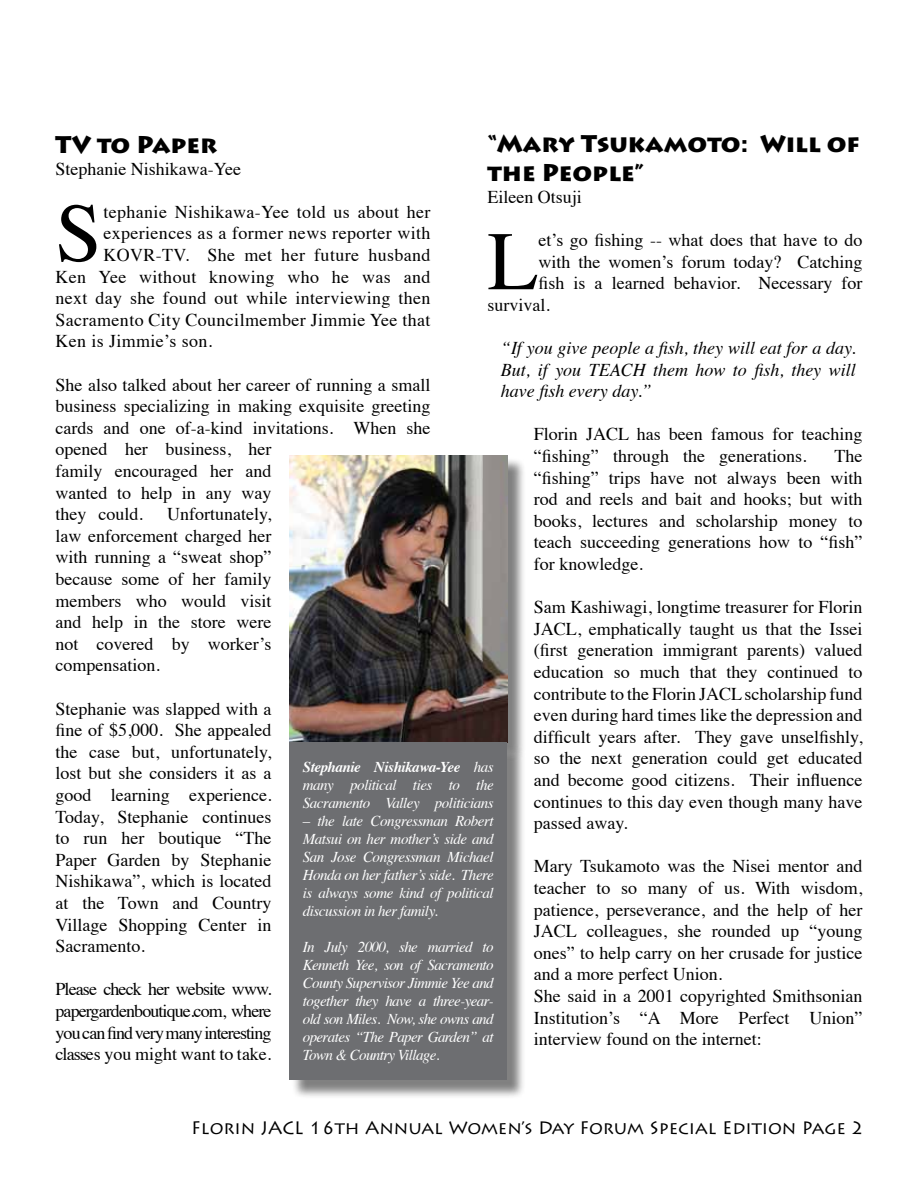
<style>
.page{position:relative;width:918px;height:1188px;background:#fff}
.page>*{position:absolute;margin:0;border:0;box-sizing:border-box;transform-origin:0 0}
.t1{font:83.25px "Times";color:#000}
.t2{font:900 24px/28.8px "Lithos Pro";color:#000}
.t3{font:18px/21.6px "Times";color:#000;text-align:justify}
.t4{font:18px "Times";letter-spacing:.02em;color:#000}
.t5{font:italic 18px/21.6px "Times";color:#000;text-align:justify}
.t6{font:18px "Lithos Pro";color:#000}
.t7{font:italic 15px/18px "Times";letter-spacing:-.03em;color:#fff;text-align:justify}
.s1{font-weight:700}
</style>
<div class="page">
<div style="left:292px;top:457px;width:234px;height:304px;background:#000;opacity:.5"></div>
<img style="left:289px;top:455px;width:218px;height:288px">
<div style="left:292px;top:745px;width:234px;height:353px;background:#000;opacity:.5"></div>
<div style="left:289px;top:743px;width:218px;height:337px;background:#6d6e71"></div>
<h2 class="t2" style="left:488px;top:130px;width:374px">“Mary Tsukamoto: Will of the People”</h2>
<p class="t3" style="left:488px;top:184px;width:96px">Eileen Otsuji</p>
<h1 class="t1" style="left:488px;top:183px;width:52px">L</h1>
<p class="t3" style="left:538px;top:228px;width:326px">et’s go fishing -- what does that have to do</p>
<h2 class="t2" style="left:56px;top:131px;width:163px">TV to Paper</h2>
<p class="t3" style="left:56px;top:156px;width:187px">Stephanie Nishikawa-Yee</p>
<h1 class="t1" style="left:56px;top:155px;width:48px">S</h1>
<p class="t4" style="left:103px;top:195px;width:329px">tephanie Nishikawa-Yee told us about her</p>
<p class="t4" style="left:103px;top:217px;width:329px">experiences as a former news reporter with</p>
<p class="t4" style="left:103px;top:238px;width:329px">KOVR-TV. She met her future husband</p>
<p class="t4" style="left:56px;top:260px;width:376px">Ken Yee without knowing who he was and</p>
<p class="t4" style="left:56px;top:281px;width:377px">next day she found out while interviewing then</p>
<p class="t4" style="left:56px;top:303px;width:377px">Sacramento City Councilmember Jimmie Yee that</p>
<p class="t4" style="left:56px;top:325px;width:158px">Ken is Jimmie’s son.</p>
<p class="t3" style="left:56px;top:372px;width:377px;text-align:left">She also talked about her career of running a small business specializing in making exquisite greeting cards and one of-a-kind invitations. When she opened her business, her<br>family encouraged her and<br>wanted to help in any way<br>they could.</p>
<p class="t3" style="left:538px;top:249px;width:326px">with the women’s forum today? Catching</p>
<p class="t3" style="left:538px;top:271px;width:326px">fish is a learned behavior. Necessary for</p>
<p class="t3" style="left:487px;top:292px;width:64px">survival.</p>
<p class="t5" style="left:501px;top:336px;width:356px">“If you give people a fish, they will eat for a day.<br>But, if you TEACH them how to fish, they will have fish every day.”</p>
<p class="t3" style="left:534px;top:422px;width:330px">Florin JACL has been famous for teaching “fishing” through the generations.</p>
<p class="t3" style="left:534px;top:444px;width:330px;text-indent:301px">The “fishing” trips have not always been with rod and reels and bait and hooks; but with books, lectures and scholarship money to teach succeeding generations how to “fish” for knowledge.</p>
<p class="t3" style="left:534px;top:595px;width:330px">Sam Kashiwagi, longtime treasurer for Florin JACL, emphatically taught us that the Issei (first generation immigrant parents) valued education so much that they continued to contribute to the Florin JACL scholarship fund even during hard times like the depression and difficult years after. They gave unselfishly, so the next generation could get educated and become good citizens. Their influence continues to this day even though many have passed away.</p>
<p class="t3" style="left:534px;top:854px;width:330px;text-align:left">Mary Tsukamoto was the Nisei mentor and teacher to so many of us. With wisdom, patience, perseverance, and the help of her JACL colleagues, she rounded up “young ones” to help carry on her crusade for justice and a more perfect Union.<br>She said in a 2001 copyrighted Smithsonian Institution’s “A More Perfect Union” interview found on the internet:</p>
<p class="t3" style="left:56px;top:502px;width:218px;text-indent:112px">Unfortunately, law enforcement charged her with running a “sweat shop” because some of her family members who would visit and help in the store were not covered by worker’s compensation.</p>
<p class="t3" style="left:56px;top:696px;width:218px">Stephanie was slapped with a fine of $5,000. She appealed the case but, unfortunately, lost but she considers it as a good learning experience.<br>Today, Stephanie continues to run her boutique “The Paper Garden by Stephanie Nishikawa”, which is located at the Town and Country Village Shopping Center in Sacramento.</p>
<p class="t3" style="left:56px;top:977px;width:218px">Please check her website www. papergardenboutique.com, where you can find very many interesting classes you might want to take.</p>
<p class="t7" style="left:303px;top:757px;width:192px"><span class="s1">Stephanie Nishikawa-Yee</span> has many political ties to the Sacramento Valley politicians</p>
<p class="t7" style="left:303px;top:811px;width:192px">– the late Congressman Robert Matsui on her mother’s side and San Jose Congressman Michael Honda on her father’s side. There is always some kind of political discussion in her family.</p>
<p class="t7" style="left:303px;top:937px;width:192px">In July 2000, she married to Kenneth Yee, son of Sacramento County Supervisor Jimmie Yee and together they have a three-year&shy;old son Miles. Now, she owns and operates “The Paper Garden” at Town &amp; Country Village.</p>
<p class="t6" style="left:191px;top:1117px;width:674px">Florin JACL 16th Annual Women’s Day Forum Special Edition Page 2</p>
</div>
